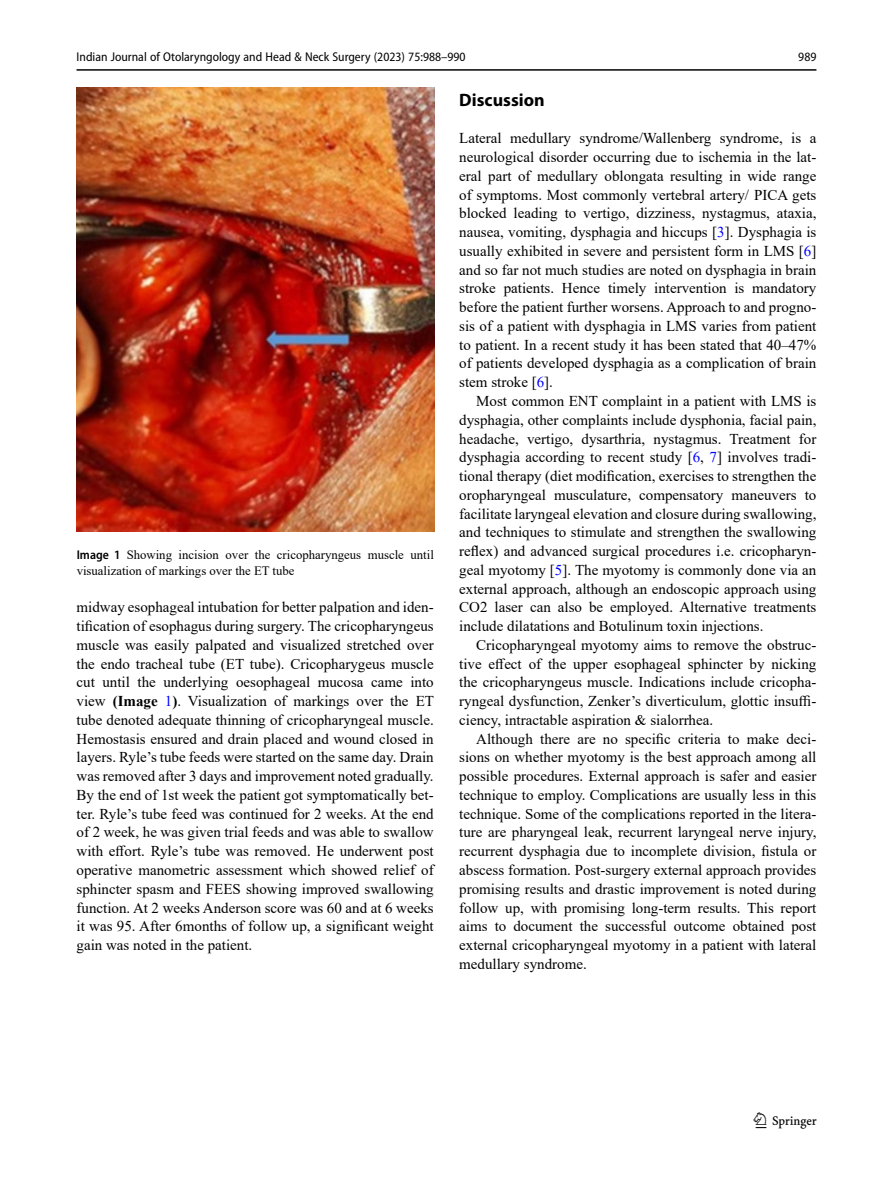
<style>
.page{position:relative;width:893px;height:1187px;background:#fff}
.page>*{position:absolute;margin:0;border:0;box-sizing:border-box;transform-origin:0 0}
.t1{font:22.5px "Springnew";color:#000}
.Head_1{font:700 18px "Myriad Pro";color:#000}
.Body_Text_Indent{font:15px/18.8px "Times New Roman";color:#000;text-align:justify}
.Body_Text{font:15px/18.8px "Times New Roman";color:#000;text-align:justify}
.Figure_Caption{font:12.75px/15px "Times New Roman";color:#000}
.t2{font:semi-condensed 12.75px "Myriad Pro";color:#000}
.s1{font-family:"Myriad Pro";font-weight:600;font-stretch:semi-condensed}
.s2{font-weight:700}
.s3{color:#00f}
</style>
<div class="page">
<hr style="left:77px;top:69px;width:739px;height:2px;background:#000">
<img style="left:77px;top:87px;width:357px;height:445px">
<p class="t2" style="left:77px;top:49px;width:391px">Indian Journal of Otolaryngology and Head &amp; Neck Surgery (2023) 75:988–990</p>
<p class="t2" style="left:798px;top:49px;width:20px">989</p>
<p class="Figure_Caption" style="left:77px;top:547px;width:359px"><span class="s1">Image 1</span> Showing incision over the cricopharyngeus muscle until visualization of markings over the ET tube</p>
<p class="Body_Text_Indent" style="left:77px;top:597px;width:359px">midway esophageal intubation for better palpation and iden&shy;tification of esophagus during surgery. The cricopharyngeus muscle was easily palpated and visualized stretched over the endo tracheal tube (ET tube). Cricopharygeus muscle cut until the underlying oesophageal mucosa came into view <span class="s2">(Image</span> <span class="s3">1</span><span class="s2">)</span>. Visualization of markings over the ET tube denoted adequate thinning of cricopharyngeal muscle.<br>Hemostasis ensured and drain placed and wound closed in layers. Ryle’s tube feeds were started on the same day. Drain was removed after 3 days and improvement noted gradually.<br>By the end of 1st week the patient got symptomatically bet&shy;ter. Ryle’s tube feed was continued for 2 weeks. At the end of 2 week, he was given trial feeds and was able to swallow with effort. Ryle’s tube was removed. He underwent post operative manometric assessment which showed relief of sphincter spasm and FEES showing improved swallowing function. At 2 weeks Anderson score was 60 and at 6 weeks it was 95. After 6months of follow up, a significant weight gain was noted in the patient.</p>
<p class="Head_1" style="left:459px;top:88px;width:87px">Discussion</p>
<p class="Body_Text" style="left:459px;top:128px;width:359px">Lateral medullary syndrome/Wallenberg syndrome, is a neurological disorder occurring due to ischemia in the lat&shy;eral part of medullary oblongata resulting in wide range of symptoms. Most commonly vertebral artery/ PICA gets blocked leading to vertigo, dizziness, nystagmus, ataxia, nausea, vomiting, dysphagia and hiccups [<span class="s3">3</span>]. Dysphagia is usually exhibited in severe and persistent form in LMS [<span class="s3">6</span>] and so far not much studies are noted on dysphagia in brain stroke patients. Hence timely intervention is mandatory before the patient further worsens. Approach to and progno&shy;sis of a patient with dysphagia in LMS varies from patient to patient. In a recent study it has been stated that 40–47% of patients developed dysphagia as a complication of brain stem stroke [<span class="s3">6</span>].</p>
<p class="Body_Text_Indent" style="left:459px;top:391px;width:359px;text-indent:17px">Most common ENT complaint in a patient with LMS is dysphagia, other complaints include dysphonia, facial pain, headache, vertigo, dysarthria, nystagmus. Treatment for dysphagia according to recent study [<span class="s3">6</span>, <span class="s3">7</span>] involves tradi&shy;tional therapy (diet modification, exercises to strengthen the oropharyngeal musculature, compensatory maneuvers to facilitate laryngeal elevation and closure during swallowing, and techniques to stimulate and strengthen the swallowing reflex) and advanced surgical procedures i.e. cricopharyn&shy;geal myotomy [<span class="s3">5</span>]. The myotomy is commonly done via an external approach, although an endoscopic approach using CO2 laser can also be employed. Alternative treatments include dilatations and Botulinum toxin injections.</p>
<p class="Body_Text_Indent" style="left:459px;top:635px;width:359px;text-indent:17px">Cricopharyngeal myotomy aims to remove the obstruc&shy;tive effect of the upper esophageal sphincter by nicking the cricopharyngeus muscle. Indications include cricopha&shy;ryngeal dysfunction, Zenker’s diverticulum, glottic insuffi&shy;ciency, intractable aspiration &amp; sialorrhea.</p>
<p class="Body_Text_Indent" style="left:459px;top:728px;width:359px;text-indent:17px">Although there are no specific criteria to make deci&shy;sions on whether myotomy is the best approach among all possible procedures. External approach is safer and easier technique to employ. Complications are usually less in this technique. Some of the complications reported in the litera&shy;ture are pharyngeal leak, recurrent laryngeal nerve injury, recurrent dysphagia due to incomplete division, fistula or abscess formation. Post-surgery external approach provides promising results and drastic improvement is noted during follow up, with promising long-term results. This report aims to document the successful outcome obtained post external cricopharyngeal myotomy in a patient with lateral medullary syndrome.</p>
<h1 class="t1" style="left:756px;top:1107px;width:63px">1 3</h1>
</div>
